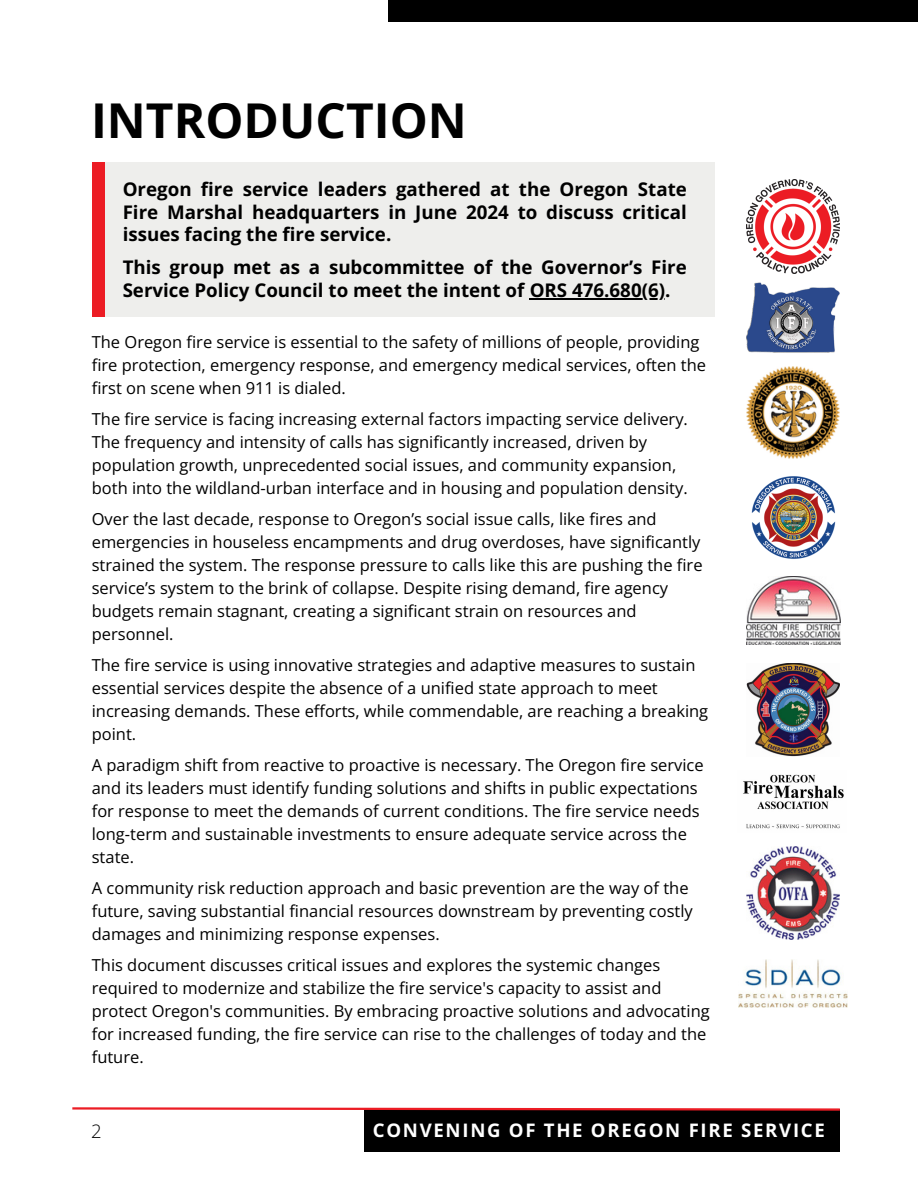
<style>
.page{position:relative;width:918px;height:1188px;background:#fff}
.page>*{position:absolute;margin:0;border:0;box-sizing:border-box;transform-origin:0 0}
.t1{font:700 48px "Open Sans";color:#000}
.t2{font:700 18.75px/22.5px "Open Sans";color:#000;text-align:justify}
.t3{font:700 18.6px "Open Sans";letter-spacing:.09em;color:#fff}
.t4{font:300 18.6px "Open Sans";color:#000}
.t5{font:16.5px/23px "Open Sans";color:#000}
</style>
<div class="page">
<img style="left:746px;top:366px;width:94px;height:92px">
<img style="left:747px;top:577px;width:93px;height:67px">
<img style="left:746px;top:663px;width:94px;height:94px">
<img style="left:743px;top:774px;width:101px;height:55px">
<img style="left:746px;top:846px;width:94px;height:94px">
<img style="left:746px;top:282px;width:94px;height:71px">
<div style="left:92px;top:162px;width:622px;height:155px;background:#eeeeec"></div>
<img style="left:747px;top:180px;width:92px;height:93px">
<img style="left:738px;top:959px;width:109px;height:49px">
<div style="left:388px;top:0;width:530px;height:21px;background:#000"></div>
<div style="left:92px;top:162px;width:12px;height:155px;background:#ec1c24"></div>
<div style="left:364px;top:1110px;width:476px;height:42px;background:#000"></div>
<svg style="left:72px;top:1107px;width:768px;height:4px"></svg>
<img style="left:751px;top:476px;width:85px;height:83px">
<hr style="left:530px;top:298px;width:135px;height:2px;background:#000">
<h2 class="t1" style="left:91px;top:87px;width:377px">INTRODUCTION</h2>
<p class="t2" style="left:123px;top:178px;width:566px">Oregon fire service leaders gathered at the Oregon State Fire Marshal headquarters in June 2024 to discuss critical issues facing the fire service.</p>
<p class="t2" style="left:123px;top:256px;width:566px">This group met as a subcommittee of the Governor’s Fire<br>Service Policy Council to meet the intent of ORS 476.680(6).</p>
<p class="t5" style="left:92px;top:330px;width:616px">The Oregon fire service is essential to the safety of millions of people, providing fire protection, emergency response, and emergency medical services, often the first on scene when 911 is dialed.</p>
<p class="t5" style="left:92px;top:407px;width:598px">The fire service is facing increasing external factors impacting service delivery.<br>The frequency and intensity of calls has significantly increased, driven by population growth, unprecedented social issues, and community expansion, both into the wildland-urban interface and in housing and population density.</p>
<p class="t5" style="left:92px;top:507px;width:612px">Over the last decade, response to Oregon’s social issue calls, like fires and emergencies in houseless encampments and drug overdoses, have significantly strained the system. The response pressure to calls like this are pushing the fire service’s system to the brink of collapse. Despite rising demand, fire agency budgets remain stagnant, creating a significant strain on resources and personnel.</p>
<p class="t5" style="left:92px;top:653px;width:618px">The fire service is using innovative strategies and adaptive measures to sustain essential services despite the absence of a unified state approach to meet increasing demands. These efforts, while commendable, are reaching a breaking point.</p>
<p class="t5" style="left:92px;top:753px;width:613px">A paradigm shift from reactive to proactive is necessary. The Oregon fire service and its leaders must identify funding solutions and shifts in public expectations for response to meet the demands of current conditions. The fire service needs long-term and sustainable investments to ensure adequate service across the state.</p>
<p class="t5" style="left:92px;top:876px;width:603px">A community risk reduction approach and basic prevention are the way of the future, saving substantial financial resources downstream by preventing costly damages and minimizing response expenses.</p>
<p class="t5" style="left:92px;top:953px;width:619px">This document discusses critical issues and explores the systemic changes required to modernize and stabilize the fire service's capacity to assist and protect Oregon's communities. By embracing proactive solutions and advocating for increased funding, the fire service can rise to the challenges of today and the future.</p>
<p class="t4" style="left:91px;top:1118px;width:12px">2</p>
<p class="t3" style="left:373px;top:1117px;width:454px">CONVENING OF THE OREGON FIRE SERVICE</p>
</div>
